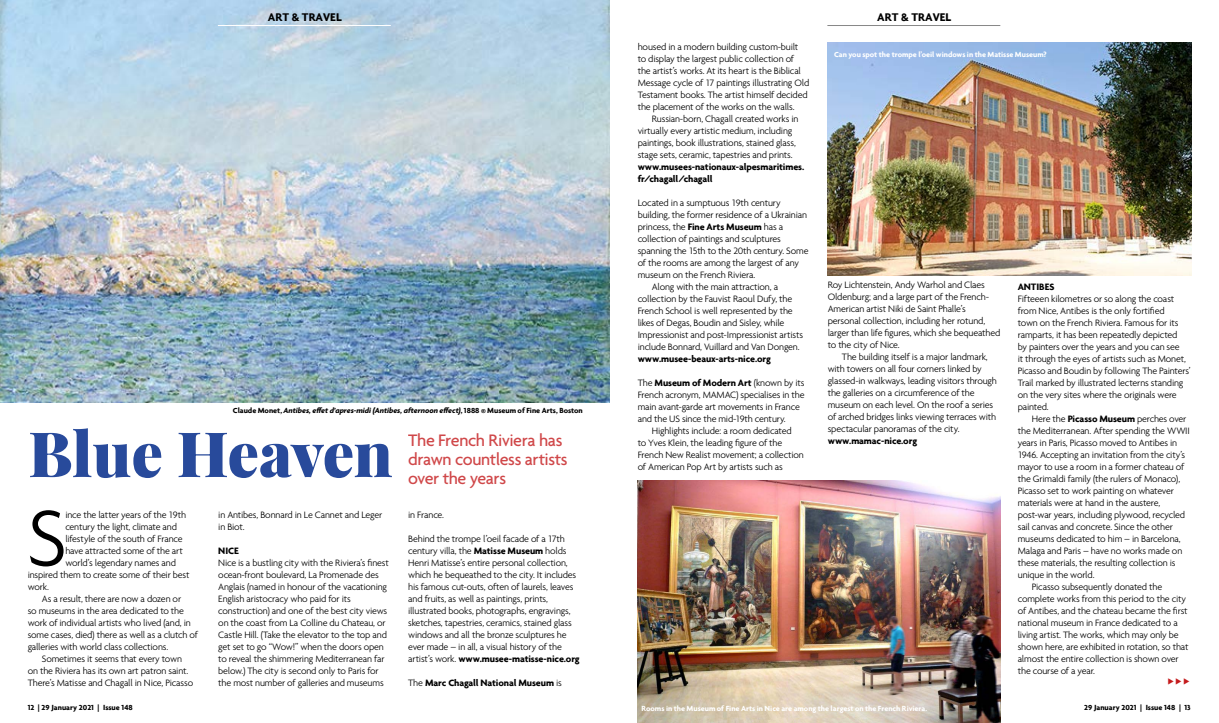
<style>
.page{position:relative;width:1219px;height:723px;background:#fff}
.page>*{position:absolute;margin:0;border:0;box-sizing:border-box;transform-origin:0 0}
.t1{font:300 85.2px "Agenda";color:#000}
.t2{font:900 62.6px "Playfair Display";letter-spacing:-.01em;color:#284a9b}
.t3{font:500 18px/19px "Agenda";letter-spacing:-.025em;color:#c41a1c}
.t4{font:700 12px "Agenda";color:#000}
.t5{font:300 10px/12px "Agenda";letter-spacing:-.02em;color:#000}
.t6{font:700 10px/12px "Agenda";letter-spacing:-.01em;color:#000}
.t7{font:700 8px "Agenda";letter-spacing:-.005em;color:#fff}
.t8{font:italic 700 8px "Agenda";color:#000}
.t9{font:700 8px "Agenda";color:#000}
.s1{font-style:normal}
.s2{font-weight:700}
.s3{font-weight:300}
</style>
<div class="page">
<img style="left:0;top:0;width:609px;height:403px">
<hr style="left:218px;top:25px;width:173px;height:1px;background:#fff">
<hr style="left:827px;top:25px;width:173px;height:1px;background:#878787">
<img style="left:637px;top:481px;width:363px;height:242px">
<img style="left:828px;top:43px;width:363px;height:232px">
<p class="t4" style="left:268px;top:10px;width:75px">ART &amp; TRAVEL</p>
<p class="t8" style="left:233px;top:406px;width:351px"><span class="s1">Claude Monet,</span> Antibes, effet d’apres-midi (Antibes, afternoon effect)<span class="s1">, 1888 © Museum of Fine Arts, Boston</span></p>
<h2 class="t2" style="left:28px;top:404px;width:366px">Blue Heaven</h2>
<h3 class="t3" style="left:408px;top:430px;width:161px">The French Riviera has drawn countless artists over the years</h3>
<h1 class="t1" style="left:28px;top:488px;width:41px">S</h1>
<p class="t5" style="left:65px;top:508px;width:122px">ince the latter years of the 19th</p>
<p class="t5" style="left:65px;top:520px;width:113px">century the light, climate and</p>
<p class="t5" style="left:65px;top:532px;width:119px">lifestyle of the south of France</p>
<p class="t5" style="left:65px;top:544px;width:119px">have attracted some of the art</p>
<p class="t5" style="left:65px;top:556px;width:112px">world’s legendary names and</p>
<p class="t5" style="left:28px;top:568px;width:163px">inspired them to create some of their best</p>
<p class="t5" style="left:28px;top:580px;width:23px">work.</p>
<p class="t5" style="left:42px;top:592px;width:141px">As a result, there are now a dozen or</p>
<p class="t5" style="left:28px;top:604px;width:158px">so museums in the area dedicated to the</p>
<p class="t5" style="left:28px;top:616px;width:165px">work of individual artists who lived (and, in</p>
<p class="t5" style="left:28px;top:628px;width:172px">some cases, died) there as well as a clutch of</p>
<p class="t5" style="left:28px;top:640px;width:142px">galleries with world class collections.</p>
<p class="t5" style="left:42px;top:652px;width:142px">Sometimes it seems that every town</p>
<p class="t5" style="left:28px;top:664px;width:162px">on the Riviera has its own art patron saint.</p>
<p class="t5" style="left:28px;top:676px;width:167px">There’s Matisse and Chagall in Nice, Picasso</p>
<p class="t5" style="left:218px;top:508px;width:166px">in Antibes, Bonnard in Le Cannet and Leger in Biot.</p>
<p class="t6" style="left:218px;top:544px;width:22px">NICE</p>
<p class="t5" style="left:218px;top:556px;width:172px">Nice is a bustling city with the Riviera’s finest ocean-front boulevard, La Promenade des Anglais (named in honour of the vacationing English aristocracy who paid for its construction) and one of the best city views on the coast from La Colline du Chateau, or Castle Hill. (Take the elevator to the top and get set to go “Wow!” when the doors open to reveal the shimmering Mediterranean far below.) The city is second only to Paris for the most number of galleries and museums</p>
<p class="t5" style="left:408px;top:508px;width:37px">in France.</p>
<p class="t5" style="left:408px;top:532px;width:173px">Behind the trompe l’oeil facade of a 17th century villa, the <span class="s2">Matisse Museum</span> holds Henri Matisse’s entire personal collection, which he bequeathed to the city. It includes his famous cut-outs, often of laurels, leaves and fruits, as well as paintings, prints, illustrated books, photographs, engravings, sketches, tapestries, ceramics, stained glass windows and all the bronze sculptures he ever made – in all, a visual history of the artist’s work. <span class="s2">www.musee-matisse-nice.org</span></p>
<p class="t6" style="left:408px;top:676px;width:155px"><span class="s3">The</span> Marc Chagall National Museum <span class="s3">is</span></p>
<p class="t5" style="left:638px;top:41px;width:173px">housed in a modern building custom-built to display the largest public collection of the artist’s works. At its heart is the Biblical Message cycle of 17 paintings illustrating Old Testament books. The artist himself decided the placement of the works on the walls.</p>
<p class="t5" style="left:638px;top:113px;width:162px;text-indent:14px">Russian-born, Chagall created works in virtually every artistic medium, including paintings, book illustrations, stained glass, stage sets, ceramic, tapestries and prints.</p>
<p class="t6" style="left:638px;top:161px;width:168px">www.musees-nationaux-alpesmaritimes. fr/chagall/chagall</p>
<p class="t5" style="left:638px;top:197px;width:145px">Located in a sumptuous 19th century</p>
<p class="t5" style="left:638px;top:209px;width:171px">building, the former residence of a Ukrainian</p>
<p class="t5" style="left:638px;top:221px;width:147px">princess, the <span class="s2">Fine Arts Museum</span> has a</p>
<p class="t5" style="left:638px;top:233px;width:145px">collection of paintings and sculptures</p>
<p class="t5" style="left:638px;top:245px;width:172px">spanning the 15th to the 20th century. Some</p>
<p class="t5" style="left:638px;top:257px;width:163px">of the rooms are among the largest of any</p>
<p class="t5" style="left:638px;top:269px;width:119px">museum on the French Riviera.</p>
<p class="t5" style="left:652px;top:281px;width:128px">Along with the main attraction, a</p>
<p class="t5" style="left:638px;top:293px;width:156px">collection by the Fauvist Raoul Dufy, the</p>
<p class="t5" style="left:638px;top:305px;width:157px">French School is well represented by the</p>
<p class="t5" style="left:638px;top:317px;width:148px">likes of Degas, Boudin and Sisley, while</p>
<p class="t5" style="left:638px;top:329px;width:167px">Impressionist and post-Impressionist artists</p>
<p class="t5" style="left:638px;top:341px;width:164px">include Bonnard, Vuillard and Van Dongen.</p>
<p class="t6" style="left:638px;top:353px;width:135px">www.musee-beaux-arts-nice.org</p>
<p class="t5" style="left:638px;top:377px;width:168px">The <span class="s2">Museum of Modern Art</span> (known by its French acronym, MAMAC) specialises in the main avant-garde art movements in France and the US since the mid-19th century.</p>
<p class="t5" style="left:638px;top:425px;width:168px;text-indent:14px">Highlights include: a room dedicated<br>to Yves Klein, the leading figure of the French New Realist movement; a collection of American Pop Art by artists such as</p>
<p class="t4" style="left:877px;top:10px;width:75px">ART &amp; TRAVEL</p>
<p class="t7" style="left:834px;top:49px;width:214px">Can you spot the trompe l’oeil windows in the Matisse Museum?</p>
<p class="t5" style="left:828px;top:279px;width:174px">Roy Lichtenstein, Andy Warhol and Claes Oldenburg; and a large part of the French-American artist Niki de Saint Phalle’s personal collection, including her rotund, larger than life figures, which she bequeathed to the city of Nice.</p>
<p class="t5" style="left:828px;top:351px;width:171px;text-indent:14px">The building itself is a major landmark, with towers on all four corners linked by glassed-in walkways, leading visitors through the galleries on a circumference of the museum on each level. On the roof a series of arched bridges links viewing terraces with spectacular panoramas of the city.</p>
<p class="t6" style="left:828px;top:435px;width:91px">www.mamac-nice.org</p>
<p class="t6" style="left:1018px;top:280px;width:38px">ANTIBES</p>
<p class="t5" style="left:1018px;top:293px;width:174px">Fifteeen kilometres or so along the coast from Nice, Antibes is the only fortified<br>town on the French Riviera. Famous for its ramparts, it has been repeatedly depicted<br>by painters over the years and you can see<br>it through the eyes of artists such as Monet, Picasso and Boudin by following The Painters’ Trail marked by illustrated lecterns standing on the very sites where the originals were painted.</p>
<p class="t5" style="left:1032px;top:413px;width:156px">Here the <span class="s2">Picasso Museum</span> perches over</p>
<p class="t5" style="left:1018px;top:425px;width:174px">the Mediterranean. After spending the WWII</p>
<p class="t5" style="left:1018px;top:437px;width:161px">years in Paris, Picasso moved to Antibes in</p>
<p class="t5" style="left:1018px;top:449px;width:169px">1946. Accepting an invitation from the city’s</p>
<p class="t5" style="left:1018px;top:461px;width:168px">mayor to use a room in a former chateau of</p>
<p class="t5" style="left:1018px;top:473px;width:164px">the Grimaldi family (the rulers of Monaco),</p>
<p class="t5" style="left:1018px;top:485px;width:158px">Picasso set to work painting on whatever</p>
<p class="t5" style="left:1018px;top:497px;width:144px">materials were at hand in the austere,</p>
<p class="t5" style="left:1018px;top:509px;width:169px">post-war years, including plywood, recycled</p>
<p class="t5" style="left:1018px;top:521px;width:157px">sail canvas and concrete. Since the other</p>
<p class="t5" style="left:1018px;top:533px;width:164px">museums dedicated to him – in Barcelona,</p>
<p class="t5" style="left:1018px;top:545px;width:166px">Malaga and Paris – have no works made on</p>
<p class="t5" style="left:1018px;top:557px;width:159px">these materials, the resulting collection is</p>
<p class="t5" style="left:1018px;top:569px;width:78px">unique in the world.</p>
<p class="t5" style="left:1032px;top:581px;width:132px">Picasso subsequently donated the</p>
<p class="t5" style="left:1018px;top:593px;width:170px">complete works from this period to the city</p>
<p class="t5" style="left:1018px;top:605px;width:172px">of Antibes, and the chateau became the first</p>
<p class="t5" style="left:1018px;top:617px;width:162px">national museum in France dedicated to a</p>
<p class="t5" style="left:1018px;top:629px;width:162px">living artist. The works, which may only be</p>
<p class="t5" style="left:1018px;top:641px;width:172px">shown here, are exhibited in rotation, so that</p>
<p class="t5" style="left:1018px;top:653px;width:162px">almost the entire collection is shown over</p>
<p class="t5" style="left:1018px;top:665px;width:79px">the course of a year.</p>
<p class="t9" style="left:28px;top:703px;width:107px">12 | 29 January 2021 | Issue 148</p>
<p class="t9" style="left:1084px;top:702px;width:108px">29 January 2021 | Issue 148 | 13</p>
<p class="t7" style="left:642px;top:703px;width:287px">Rooms in the Museum of Fine Arts in Nice are among the largest on the French Riviera.</p>
</div>
